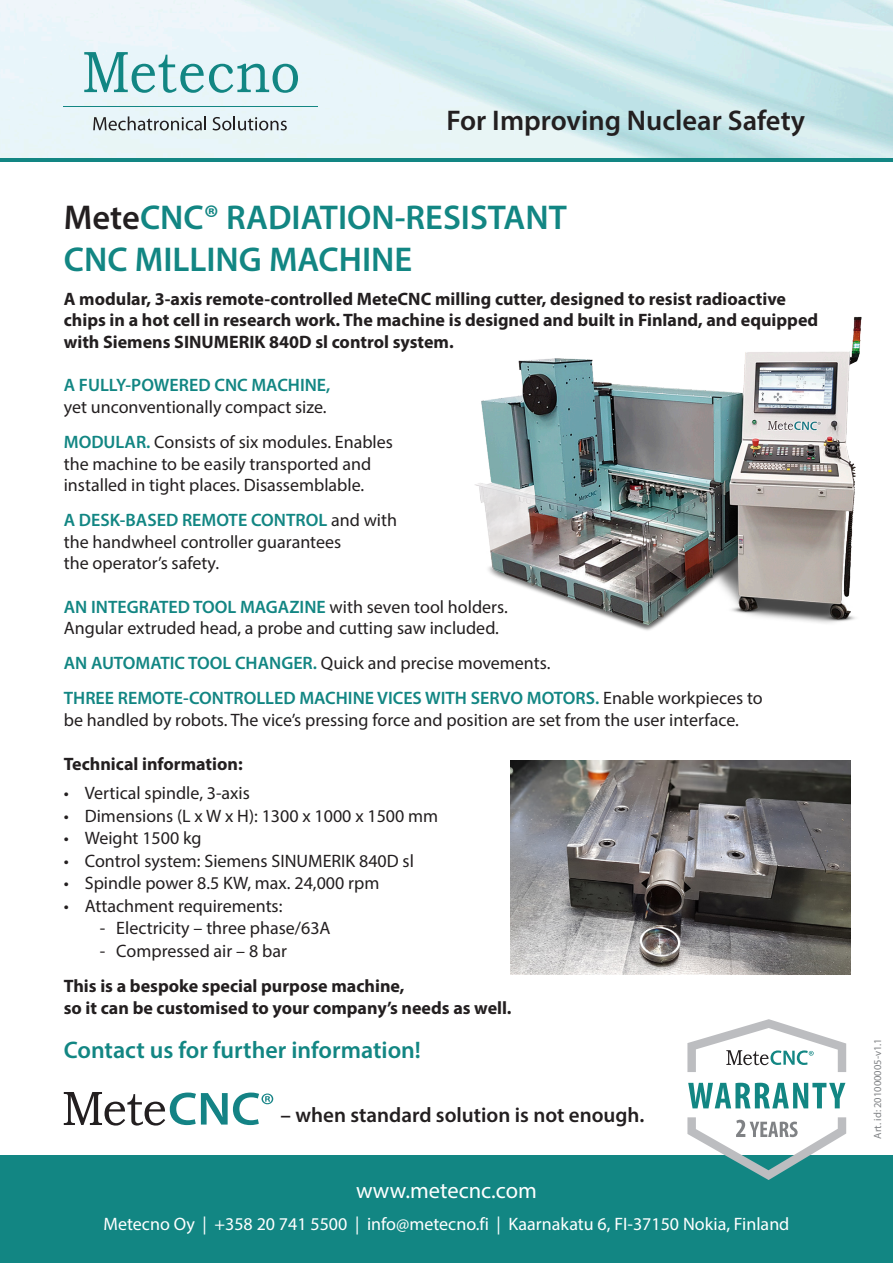
<style>
.page{position:relative;width:893px;height:1263px;background:#fff}
.page>*{position:absolute;margin:0;border:0;box-sizing:border-box;transform-origin:0 0}
.t1{font:600 34.5px/42px "Myriad Pro";color:#128683}
.t2{font:600 28.5px "Myriad Pro";color:#231f20}
.t3{font:600 24px "Myriad Pro";color:#128683}
.t4{font:22.5px "Myriad Pro";color:#fff}
.t5{font:600 21px "Myriad Pro";color:#231f20}
.t6{font:18px/21.6px "Myriad Pro";color:#231f20}
.t7{font:700 18px/21.6px "Myriad Pro";color:#231f20}
.t8{font:18px "Myriad Pro";color:#fff}
.t9{font:10.5px "Myriad Pro";color:#808285}
.s1{color:#231f20}
.s2{font-weight:600;color:#128683}
</style>
<div class="page">
<div style="left:0;top:157px;width:893px;height:5px;background:#128683"></div>
<img style="left:0;top:0;width:893px;height:157px">
<div style="left:0;top:1155px;width:893px;height:108px;background:#128683"></div>
<svg style="left:84px;top:52px;width:214px;height:41px;background:#afd7da"></svg>
<hr style="left:64px;top:106px;width:254px;height:1px;background:#128683">
<svg style="left:93px;top:116px;width:113px;height:14px;background:#afb8ba"></svg>
<svg style="left:213px;top:116px;width:74px;height:14px"></svg>
<img style="left:475px;top:316px;width:387px;height:315px">
<svg style="left:64px;top:1092px;width:209px;height:33px"></svg>
<img style="left:511px;top:761px;width:339px;height:214px">
<svg style="left:687px;top:1019px;width:159px;height:53px"></svg>
<svg style="left:688px;top:1083px;width:157px;height:25px"></svg>
<svg style="left:687px;top:1117px;width:159px;height:63px"></svg>
<p class="t2" style="left:446px;top:102px;width:360px">For Improving Nuclear Safety</p>
<p class="t1" style="left:64px;top:196px;width:505px"><span class="s1">Mete</span>CNC® RADIATION-RESISTANT<br>CNC MILLING MACHINE</p>
<p class="t7" style="left:64px;top:287px;width:756px">A modular, 3-axis remote-controlled MeteCNC milling cutter, designed to resist radioactive chips in a hot cell in research work. The machine is designed and built in Finland, and equipped with Siemens SINUMERIK 840D sl control system.</p>
<p class="t6" style="left:64px;top:374px;width:268px"><span class="s2">A FULLY-POWERED CNC MACHINE, </span>yet unconventionally compact size.</p>
<p class="t6" style="left:64px;top:431px;width:331px"><span class="s2">MODULAR.</span> Consists of six modules. Enables the machine to be easily transported and installed in tight places. Disassemblable.</p>
<p class="t6" style="left:64px;top:509px;width:335px"><span class="s2">A DESK-BASED REMOTE CONTROL</span> and with the handwheel controller guarantees<br>the operator’s safety.</p>
<p class="t6" style="left:64px;top:595px;width:445px"><span class="s2">AN INTEGRATED TOOL MAGAZINE</span> with seven tool holders.<br>Angular extruded head, a probe and cutting saw included.</p>
<p class="t6" style="left:64px;top:652px;width:488px"><span class="s2">AN AUTOMATIC TOOL CHANGER.</span> Quick and precise movements.</p>
<p class="t6" style="left:64px;top:687px;width:700px"><span class="s2">THREE REMOTE-CONTROLLED MACHINE VICES WITH SERVO MOTORS.</span> Enable workpieces to be handled by robots. The vice’s pressing force and position are set from the user interface.</p>
<p class="t7" style="left:64px;top:753px;width:180px">Technical information:</p>
<p class="t6" style="left:64px;top:782px;width:188px">• Vertical spindle, 3-axis</p>
<p class="t6" style="left:64px;top:805px;width:376px">• Dimensions (L x W x H): 1300 x 1000 x 1500 mm</p>
<p class="t6" style="left:64px;top:827px;width:139px">• Weight 1500 kg</p>
<p class="t6" style="left:64px;top:850px;width:352px">• Control system: Siemens SINUMERIK 840D sl</p>
<p class="t6" style="left:64px;top:872px;width:317px">• Spindle power 8.5 KW, max. 24,000 rpm</p>
<p class="t6" style="left:64px;top:895px;width:220px">• Attachment requirements:</p>
<p class="t6" style="left:100px;top:917px;width:232px">- Electricity – three phase/63A</p>
<p class="t6" style="left:100px;top:940px;width:189px">- Compressed air – 8 bar</p>
<p class="t7" style="left:64px;top:974px;width:449px">This is a bespoke special purpose machine,<br>so it can be customised to your company’s needs as well.</p>
<p class="t3" style="left:64px;top:1034px;width:359px">Contact us for further information!</p>
<p class="t5" style="left:281px;top:1102px;width:365px">– when standard solution is not enough.</p>
<p class="t4" style="left:356px;top:1176px;width:182px">www.metecnc.com</p>
<p class="t8" style="left:104px;top:1212px;width:687px">Metecno Oy | +358 20 741 5500 | info@metecno.fi | Kaarnakatu 6, FI-37150 Nokia, Finland</p>
<p class="t9" style="left:871px;top:1138px;width:102px;rotate:-90deg">Art. id: 201000005-v1.1</p>
</div>
